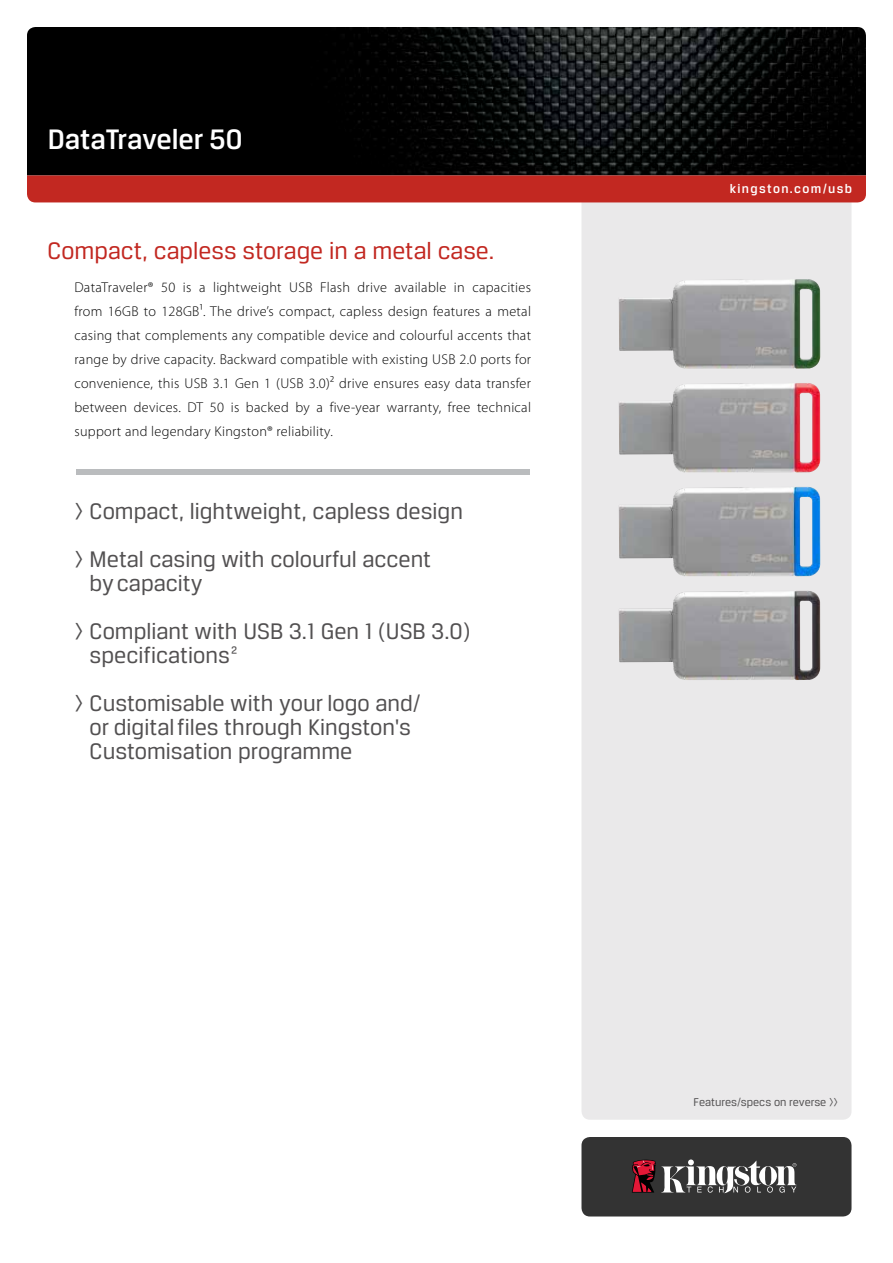
<style>
.page{position:relative;width:893px;height:1263px;background:#fff}
.page>*{position:absolute;margin:0;border:0;box-sizing:border-box;transform-origin:0 0}
.t1{font:500 30px "Breuer Text";color:#fff}
.t2{font:25.5px "Breuer Text";color:#c22821}
.t3{font:24px/48px "Breuer Text";color:#525051}
.t4{font:300 14.25px/24px "Myriad Pro";letter-spacing:.02em;color:#000;text-align:justify}
.t5{font:500 13.5px "Breuer Text";letter-spacing:.1em;color:#fff}
.t6{font:12px "Breuer Text";color:#525051}
</style>
<div class="page">
<div style="left:581px;top:202px;width:270px;height:918px;background:#eae9ea"></div>
<img style="left:27px;top:27px;width:839px;height:148px">
<div style="left:27px;top:175px;width:839px;height:27px;background:#c22821"></div>
<div style="left:581px;top:1137px;width:270px;height:79px;background:#333;border-radius:9px"></div>
<svg style="left:632px;top:1159px;width:165px;height:34px"></svg>
<div style="left:76px;top:469px;width:453px;height:6px;background:#babcbe"></div>
<img style="left:619px;top:279px;width:201px;height:90px">
<img style="left:619px;top:383px;width:201px;height:89px">
<img style="left:619px;top:487px;width:201px;height:89px">
<img style="left:619px;top:590px;width:201px;height:90px">
<h1 class="t1" style="left:48px;top:122px;width:196px">DataTraveler 50</h1>
<h2 class="t2" style="left:47px;top:236px;width:448px">Compact, capless storage in a metal case.</h2>
<p class="t4" style="left:74px;top:276px;width:458px">DataTraveler® 50 is a lightweight USB Flash drive available in capacities from 16GB to 128GB¹. The drive’s compact, capless design features a metal casing that complements any compatible device and colourful accents that range by drive capacity. Backward compatible with existing USB 2.0 ports for convenience, this USB 3.1 Gen 1 (USB 3.0)² drive ensures easy data transfer between devices. DT 50 is backed by a five-year warranty, free technical support and legendary Kingston® reliability.</p>
<h3 class="t3" style="left:75px;top:486px;width:390px">&gt; Compact, lightweight, capless design &gt; Metal casing with colourful accent</h3>
<h3 class="t3" style="left:75px;top:558px;width:397px;text-indent:15px">by capacity<br>&gt; Compliant with USB 3.1 Gen 1 (USB 3.0)</h3>
<h3 class="t3" style="left:75px;top:630px;width:348px;text-indent:15px">specifications²<br>&gt; Customisable with your logo and/</h3>
<h3 class="t3" style="left:90px;top:714px;width:323px;line-height:24px">or digital files through Kingston's<br>Customisation programme</h3>
<p class="t5" style="left:730px;top:181px;width:124px">kingston.com/usb</p>
<p class="t6" style="left:693px;top:1096px;width:146px">Features/specs on reverse &gt;&gt;</p>
</div>
